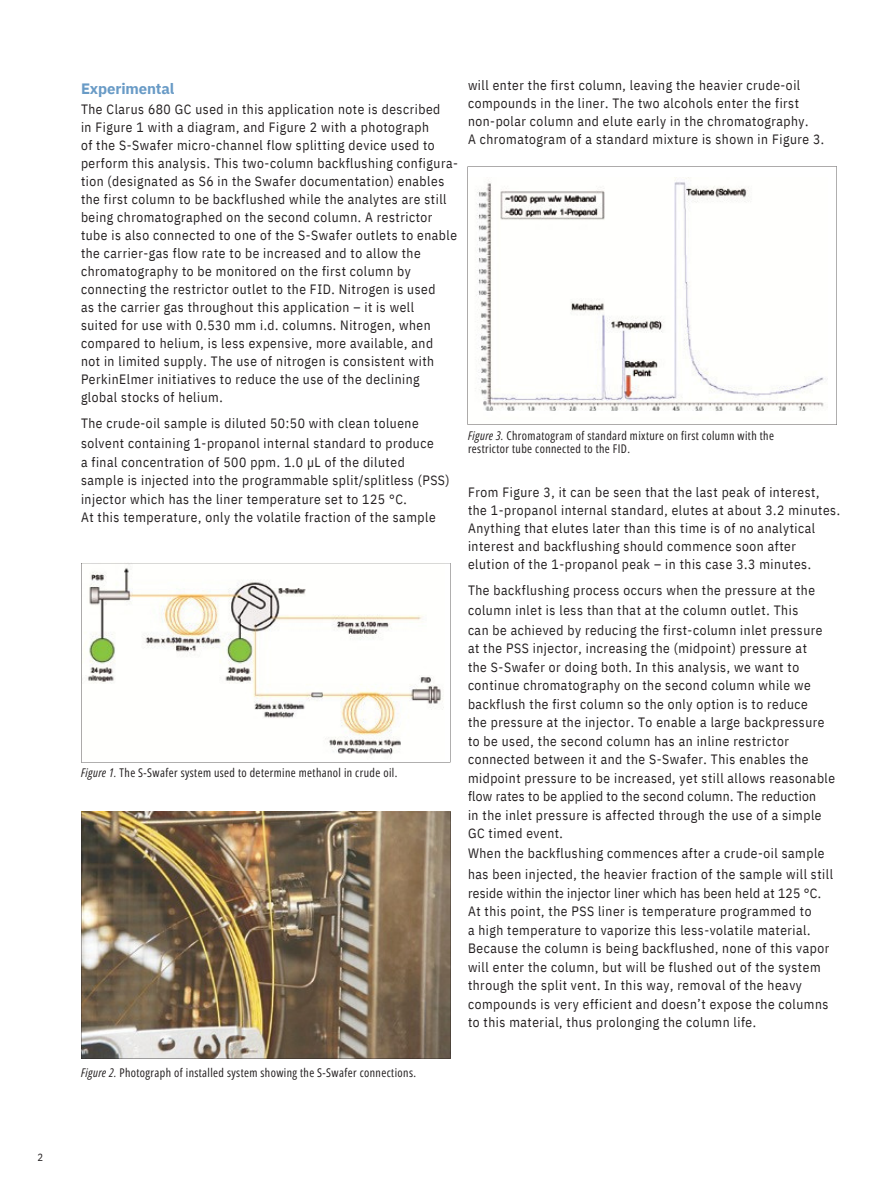
<style>
.page{position:relative;width:891px;height:1188px;background:#fff}
.page>*{position:absolute;margin:0;border:0;box-sizing:border-box;transform-origin:0 0}
.t1{font:700 15px "IBM Plex Sans";letter-spacing:-.01em;color:#699bc6}
.t2{font:13.5px/18px "IBM Plex Sans Cond";letter-spacing:.04em;color:#231f20}
.t3{font:12px/13.5px "Open Sans Condensed";letter-spacing:.03em;color:#231f20}
.t4{font:10.5px "IBM Plex Sans Cond";color:#231f20}
.s1{font-style:italic}
</style>
<div class="page">
<svg style="left:81px;top:563px;width:369px;height:199px"></svg>
<svg style="left:468px;top:166px;width:369px;height:259px"></svg>
<img style="left:81px;top:812px;width:369px;height:246px">
<h1 class="t4" style="left:38px;top:1151px;width:7px">2</h1>
<h2 class="t1" style="left:81px;top:79px;width:95px">Experimental</h2>
<h2 class="t2" style="left:81px;top:100px;width:378px">The Clarus 680 GC used in this application note is described<br>in Figure 1 with a diagram, and Figure 2 with a photograph<br>of the S-Swafer micro-channel flow splitting device used to perform this analysis. This two-column backflushing configura&shy;tion (designated as S6 in the Swafer documentation) enables the first column to be backflushed while the analytes are still being chromatographed on the second column. A restrictor tube is also connected to one of the S-Swafer outlets to enable the carrier-gas flow rate to be increased and to allow the chromatography to be monitored on the first column by connecting the restrictor outlet to the FID. Nitrogen is used<br>as the carrier gas throughout this application – it is well<br>suited for use with 0.530 mm i.d. columns. Nitrogen, when compared to helium, is less expensive, more available, and<br>not in limited supply. The use of nitrogen is consistent with PerkinElmer initiatives to reduce the use of the declining global stocks of helium.</h2>
<h2 class="t2" style="left:81px;top:413px;width:370px;line-height:18.9px">The crude-oil sample is diluted 50:50 with clean toluene solvent containing 1-propanol internal standard to produce<br>a final concentration of 500 ppm. 1.0 µL of the diluted sample is injected into the programmable split/splitless (PSS) injector which has the liner temperature set to 125 °C.<br>At this temperature, only the volatile fraction of the sample</h2>
<p class="t3" style="left:81px;top:765px;width:318px"><span class="s1">Figure 1.</span> The S-Swafer system used to determine methanol in crude oil.</p>
<p class="t2" style="left:468px;top:76px;width:358px">will enter the first column, leaving the heavier crude-oil compounds in the liner. The two alcohols enter the first non-polar column and elute early in the chromatography.<br>A chromatogram of a standard mixture is shown in Figure 3.</p>
<h2 class="t3" style="left:468px;top:428px;width:307px"><span class="s1">Figure 3.</span> Chromatogram of standard mixture on first column with the restrictor tube connected to the FID.</h2>
<p class="t2" style="left:468px;top:483px;width:374px">From Figure 3, it can be seen that the last peak of interest, the 1-propanol internal standard, elutes at about 3.2 minutes.<br>Anything that elutes later than this time is of no analytical interest and backflushing should commence soon after elution of the 1-propanol peak – in this case 3.3 minutes.</p>
<p class="t2" style="left:468px;top:581px;width:369px;line-height:18.8px">The backflushing process occurs when the pressure at the column inlet is less than that at the column outlet. This<br>can be achieved by reducing the first-column inlet pressure at the PSS injector, increasing the (midpoint) pressure at<br>the S-Swafer or doing both. In this analysis, we want to continue chromatography on the second column while we backflush the first column so the only option is to reduce<br>the pressure at the injector. To enable a large backpressure to be used, the second column has an inline restrictor connected between it and the S-Swafer. This enables the midpoint pressure to be increased, yet still allows reasonable flow rates to be applied to the second column. The reduction<br>in the inlet pressure is affected through the use of a simple GC timed event.</p>
<p class="t2" style="left:468px;top:843px;width:367px;line-height:20.2px">When the backflushing commences after a crude-oil sample has been injected, the heavier fraction of the sample will still</p>
<p class="t2" style="left:468px;top:883px;width:363px;line-height:18.5px">reside within the injector liner which has been held at 125 °C.<br>At this point, the PSS liner is temperature programmed to<br>a high temperature to vaporize this less-volatile material.<br>Because the column is being backflushed, none of this vapor will enter the column, but will be flushed out of the system through the split vent. In this way, removal of the heavy compounds is very efficient and doesn’t expose the columns to this material, thus prolonging the column life.</p>
<p class="t3" style="left:81px;top:1065px;width:337px"><span class="s1">Figure 2.</span> Photograph of installed system showing the S-Swafer connections.</p>
</div>
